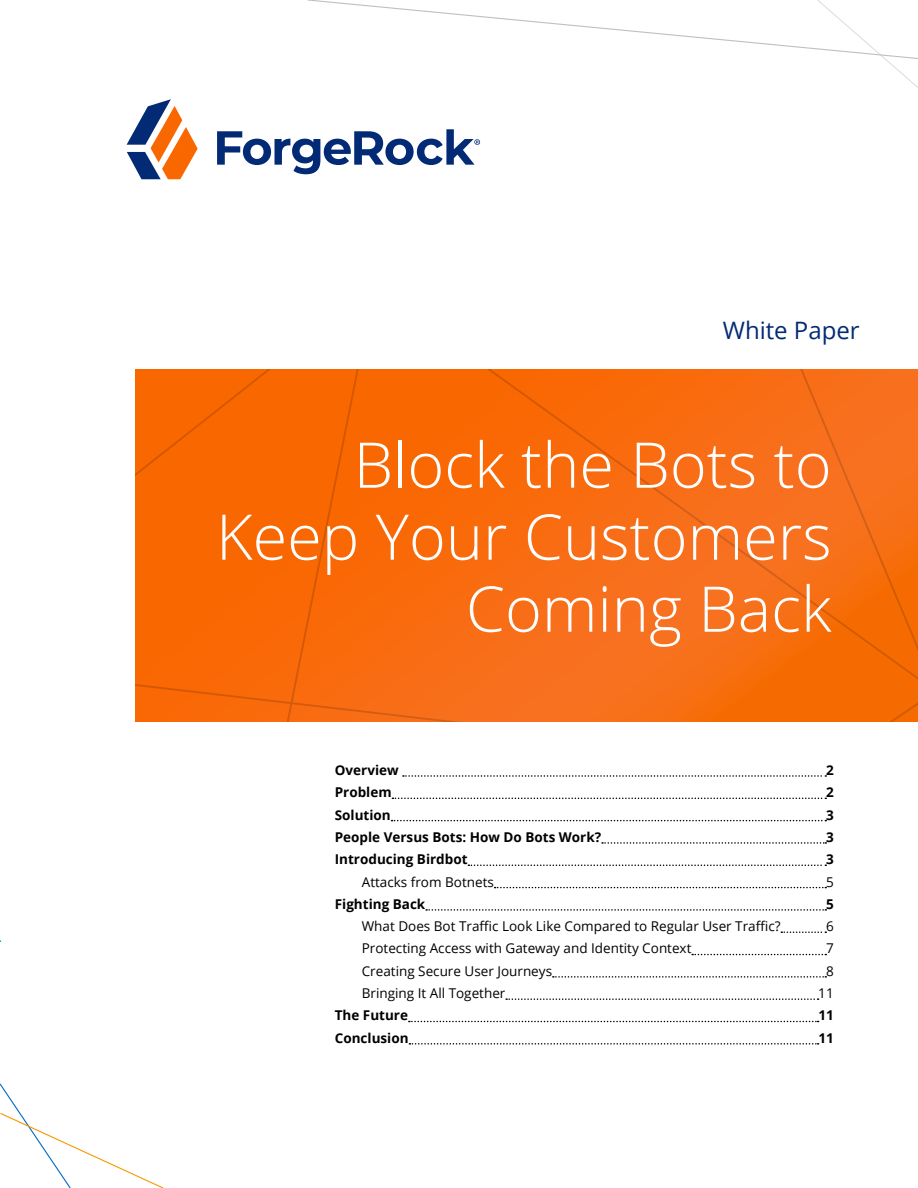
<style>
.page{position:relative;width:918px;height:1188px;background:#fff}
.page>*{position:absolute;margin:0;border:0;box-sizing:border-box;transform-origin:0 0}
.t1{font:300 63px/72px "Open Sans";color:#fff;text-align:right}
.t2{font:24px "Open Sans";color:#032b75}
.t3{font:13.5px "Open Sans";color:#000}
.t4{font:700 13.5px "Open Sans";color:#000}
</style>
<div class="page">
<svg style="left:403px;top:775px;width:423px;height:2px"></svg>
<svg style="left:392px;top:798px;width:434px;height:1px"></svg>
<svg style="left:392px;top:820px;width:434px;height:1px"></svg>
<svg style="left:602px;top:842px;width:224px;height:2px"></svg>
<svg style="left:468px;top:865px;width:358px;height:1px"></svg>
<svg style="left:495px;top:887px;width:331px;height:1px"></svg>
<svg style="left:426px;top:909px;width:400px;height:2px"></svg>
<svg style="left:781px;top:931px;width:45px;height:2px"></svg>
<svg style="left:692px;top:954px;width:134px;height:1px"></svg>
<svg style="left:553px;top:976px;width:273px;height:2px"></svg>
<svg style="left:506px;top:998px;width:313px;height:2px"></svg>
<svg style="left:409px;top:1021px;width:410px;height:1px"></svg>
<svg style="left:409px;top:1043px;width:410px;height:2px"></svg>
<svg style="left:308px;top:0;width:610px;height:88px"></svg>
<svg style="left:0;top:1083px;width:164px;height:105px"></svg>
<svg style="left:127px;top:99px;width:71px;height:80px"></svg>
<svg style="left:217px;top:129px;width:263px;height:45px"></svg>
<svg style="left:377px;top:369px;width:541px;height:353px;background:#f86b0d"></svg>
<div style="left:135px;top:369px;width:242px;height:298px;background:#f96700"></div>
<svg style="left:135px;top:667px;width:477px;height:55px;background:#f76c12"></svg>
<svg style="left:660px;top:369px;width:258px;height:325px;background:#f66e15"></svg>
<h2 class="t2" style="left:723px;top:313px;width:138px">White Paper</h2>
<h1 class="t1" style="left:216px;top:427px;width:617px">Block the Bots to<br>Keep Your Customers<br>Coming Back</h1>
<p class="t4" style="left:335px;top:761px;width:65px">Overview</p>
<p class="t4" style="left:826px;top:761px;width:9px">2</p>
<p class="t4" style="left:335px;top:783px;width:58px">Problem</p>
<p class="t4" style="left:826px;top:783px;width:9px">2</p>
<p class="t4" style="left:335px;top:805px;width:57px">Solution</p>
<p class="t4" style="left:826px;top:805px;width:9px">3</p>
<p class="t4" style="left:335px;top:827px;width:268px">People Versus Bots: How Do Bots Work?</p>
<p class="t4" style="left:826px;top:827px;width:9px">3</p>
<p class="t4" style="left:335px;top:850px;width:134px">Introducing Birdbot</p>
<p class="t4" style="left:826px;top:850px;width:9px">3</p>
<p class="t3" style="left:362px;top:872px;width:134px">Attacks from Botnets</p>
<p class="t3" style="left:826px;top:872px;width:9px">5</p>
<p class="t4" style="left:335px;top:894px;width:92px">Fighting Back</p>
<p class="t4" style="left:826px;top:894px;width:9px">5</p>
<p class="t3" style="left:362px;top:917px;width:420px">What Does Bot Traffic Look Like Compared to Regular User Traffic?</p>
<p class="t3" style="left:826px;top:917px;width:9px">6</p>
<p class="t3" style="left:362px;top:939px;width:331px">Protecting Access with Gateway and Identity Context</p>
<p class="t3" style="left:826px;top:939px;width:9px">7</p>
<p class="t3" style="left:362px;top:962px;width:192px">Creating Secure User Journeys</p>
<p class="t3" style="left:826px;top:962px;width:9px">8</p>
<p class="t3" style="left:362px;top:984px;width:145px">Bringing It All Together</p>
<p class="t3" style="left:818px;top:984px;width:17px">11</p>
<p class="t4" style="left:335px;top:1006px;width:75px">The Future</p>
<p class="t4" style="left:818px;top:1006px;width:17px">11</p>
<p class="t4" style="left:335px;top:1028px;width:75px">Conclusion</p>
<p class="t4" style="left:818px;top:1028px;width:17px">11</p>
</div>
